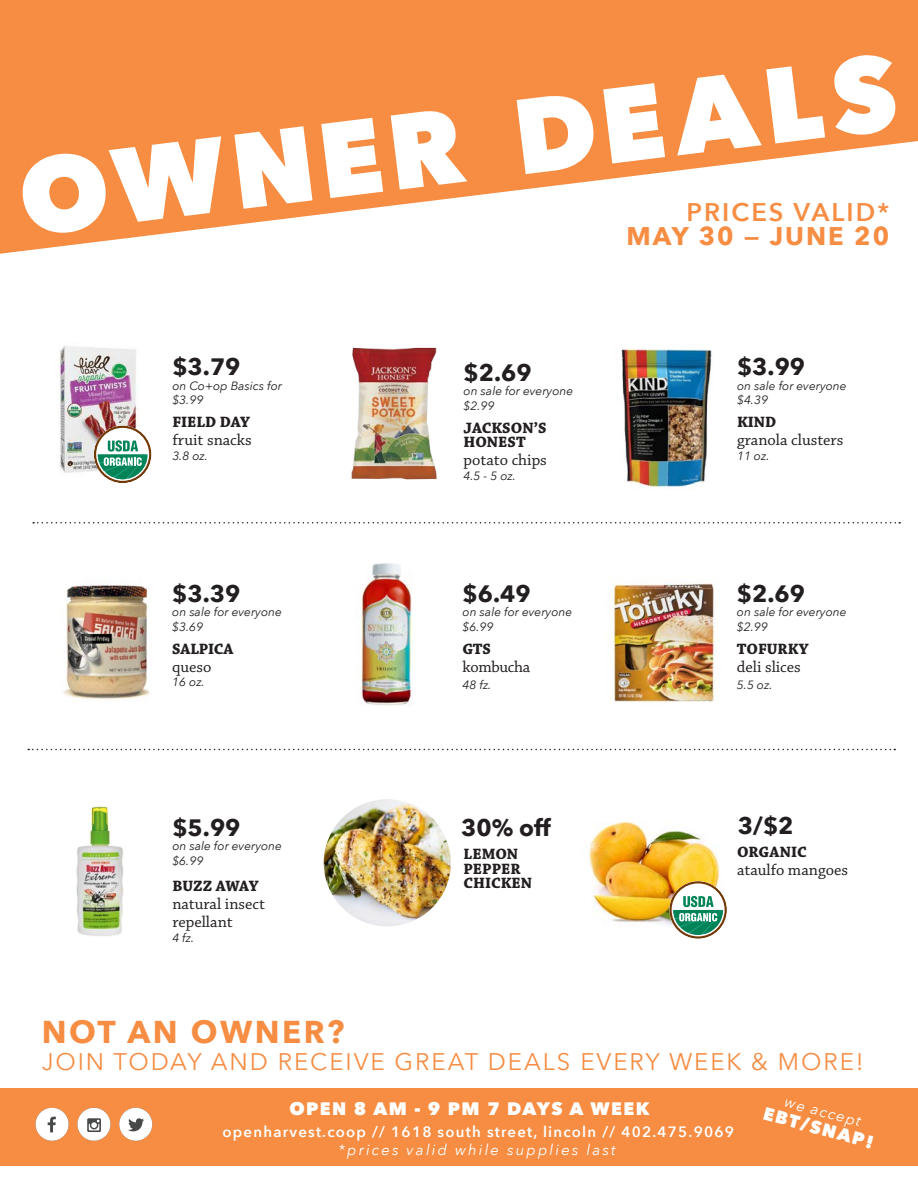
<style>
.page{position:relative;width:918px;height:1188px;background:#fff}
.page>*{position:absolute;margin:0;border:0;box-sizing:border-box;transform-origin:0 0}
.t1{font:800 105.45px "Avenir Next";color:#fff}
.t2{font:700 31.5px "Avenir Next";letter-spacing:.08em;color:#f68d43}
.t3{font:600 25.5px "Avenir Next";letter-spacing:.08em;color:#f68d43}
.t4{font:700 25.5px "Avenir Next";letter-spacing:.08em;color:#f68d43}
.t5{font:24px "Avenir Next";letter-spacing:.08em;color:#f68d43}
.t6{font:700 23.7px "Avenir Next";color:#231f20}
.t7{font:800 18px "Avenir Next";letter-spacing:.08em;color:#fff}
.t8{font:16.5px "Chaparral Pro";color:#231f20}
.t9{font:16.5px "Chaparral Pro";letter-spacing:-.02em;color:#231f20}
.t10{font:700 15.75px "Chaparral Pro";color:#231f20}
.t11{font:600 15px "Avenir Next";letter-spacing:.08em;color:#fff}
.t12{font:italic 15px "Avenir Next";letter-spacing:.14em;color:#fff}
.t13{font:italic 12px "Avenir Next";color:#231f20}
</style>
<div class="page">
<svg style="left:0;top:0;width:918px;height:254px;fill:#f68d43"></svg>
<div style="left:0;top:1088px;width:918px;height:78px;background:#f68d43"></div>
<svg style="left:36px;top:1108px;width:33px;height:33px"></svg>
<svg style="left:77px;top:1108px;width:33px;height:33px"></svg>
<svg style="left:119px;top:1108px;width:33px;height:33px"></svg>
<svg style="left:33px;top:522px;width:867px;height:2px"></svg>
<img style="left:588px;top:821px;width:139px;height:104px">
<svg style="left:28px;top:749px;width:867px;height:1px"></svg>
<img style="left:324px;top:799px;width:127px;height:127px;border-radius:64px">
<img style="left:361px;top:563px;width:51px;height:143px">
<img style="left:607px;top:583px;width:111px;height:119px">
<img style="left:621px;top:346px;width:91px;height:142px">
<img style="left:59px;top:346px;width:92px;height:127px">
<img style="left:63px;top:585px;width:87px;height:115px">
<svg style="left:669px;top:881px;width:58px;height:58px"></svg>
<div style="left:669px;top:881px;width:58px;height:58px;border:2px solid #723806;border-radius:50%"></div>
<svg style="left:673px;top:896px;width:50px;height:39px"></svg>
<img style="left:351px;top:347px;width:86px;height:133px">
<img style="left:76px;top:805px;width:48px;height:131px">
<svg style="left:94px;top:426px;width:57px;height:57px"></svg>
<div style="left:94px;top:426px;width:57px;height:57px;border:2px solid #723806;border-radius:50%"></div>
<svg style="left:98px;top:440px;width:50px;height:39px"></svg>
<p class="t1" style="left:12px;top:134px;width:885px;rotate:-7deg">OWNER DEALS</p>
<p class="t3" style="left:687px;top:190px;width:204px">PRICES VALID*</p>
<p class="t4" style="left:626px;top:214px;width:264px">MAY 30 — JUNE 20</p>
<p class="t6" style="left:172px;top:346px;width:70px">$3.79</p>
<p class="t13" style="left:172px;top:375px;width:111px">on Co+op Basics for</p>
<p class="t13" style="left:172px;top:390px;width:32px">$3.99</p>
<p class="t10" style="left:172px;top:413px;width:79px">FIELD DAY</p>
<p class="t8" style="left:172px;top:431px;width:81px">fruit snacks</p>
<p class="t13" style="left:172px;top:445px;width:37px">3.8 oz.</p>
<p class="t6" style="left:172px;top:573px;width:70px">$3.39</p>
<p class="t13" style="left:172px;top:602px;width:111px">on sale for everyone</p>
<p class="t13" style="left:172px;top:617px;width:32px">$3.69</p>
<p class="t10" style="left:172px;top:640px;width:63px">SALPICA</p>
<p class="t8" style="left:172px;top:658px;width:41px">queso</p>
<p class="t13" style="left:172px;top:672px;width:34px">16 oz.</p>
<p class="t6" style="left:172px;top:807px;width:70px">$5.99</p>
<p class="t13" style="left:172px;top:836px;width:111px">on sale for everyone</p>
<p class="t13" style="left:172px;top:850px;width:32px">$6.99</p>
<p class="t10" style="left:172px;top:877px;width:88px">BUZZ AWAY</p>
<p class="t8" style="left:172px;top:895px;width:94px">natural insect</p>
<p class="t8" style="left:172px;top:913px;width:62px">repellant</p>
<p class="t13" style="left:172px;top:927px;width:23px">4 fz.</p>
<p class="t6" style="left:464px;top:352px;width:70px">$2.69</p>
<p class="t13" style="left:464px;top:381px;width:111px">on sale for everyone</p>
<p class="t13" style="left:464px;top:395px;width:32px">$2.99</p>
<p class="t10" style="left:464px;top:419px;width:85px">JACKSON’S</p>
<p class="t10" style="left:464px;top:433px;width:64px">HONEST</p>
<p class="t8" style="left:464px;top:451px;width:85px">potato chips</p>
<p class="t13" style="left:464px;top:465px;width:54px">4.5 - 5 oz.</p>
<p class="t6" style="left:463px;top:573px;width:70px">$6.49</p>
<p class="t13" style="left:463px;top:602px;width:111px">on sale for everyone</p>
<p class="t13" style="left:463px;top:617px;width:32px">$6.99</p>
<p class="t10" style="left:463px;top:640px;width:30px">GTS</p>
<p class="t9" style="left:463px;top:658px;width:69px">kombucha</p>
<p class="t13" style="left:463px;top:675px;width:30px">48 fz.</p>
<p class="t6" style="left:461px;top:807px;width:91px">30% off</p>
<p class="t10" style="left:464px;top:845px;width:56px">LEMON</p>
<p class="t10" style="left:464px;top:859px;width:58px">PEPPER</p>
<p class="t10" style="left:464px;top:874px;width:70px">CHICKEN</p>
<p class="t6" style="left:737px;top:346px;width:70px">$3.99</p>
<p class="t13" style="left:737px;top:375px;width:111px">on sale for everyone</p>
<p class="t13" style="left:737px;top:390px;width:32px">$4.39</p>
<p class="t10" style="left:737px;top:413px;width:41px">KIND</p>
<p class="t8" style="left:737px;top:431px;width:108px">granola clusters</p>
<p class="t13" style="left:737px;top:445px;width:34px">11 oz.</p>
<p class="t6" style="left:737px;top:573px;width:70px">$2.69</p>
<p class="t13" style="left:737px;top:602px;width:111px">on sale for everyone</p>
<p class="t13" style="left:737px;top:617px;width:32px">$2.99</p>
<p class="t10" style="left:737px;top:640px;width:73px">TOFURKY</p>
<p class="t8" style="left:737px;top:658px;width:65px">deli slices</p>
<p class="t13" style="left:737px;top:675px;width:37px">5.5 oz.</p>
<p class="t6" style="left:738px;top:805px;width:57px">3/$2</p>
<p class="t10" style="left:737px;top:843px;width:71px">ORGANIC</p>
<p class="t8" style="left:737px;top:860px;width:113px">ataulfo mangoes</p>
<p class="t2" style="left:42px;top:1005px;width:304px">NOT AN OWNER?</p>
<p class="t5" style="left:42px;top:1042px;width:824px">JOIN TODAY AND RECEIVE GREAT DEALS EVERY WEEK &amp; MORE!</p>
<p class="t7" style="left:289px;top:1097px;width:362px">OPEN 8 AM - 9 PM 7 DAYS A WEEK</p>
<p class="t11" style="left:223px;top:1119px;width:513px">openharvest.coop // 1618 south street, lincoln // 402.475.9069</p>
<p class="t12" style="left:338px;top:1137px;width:279px">*prices valid while supplies last</p>
<p class="t12" style="left:789px;top:1089px;width:80px;rotate:15deg">we accept</p>
<p class="t7" style="left:767px;top:1102px;width:115px;rotate:15deg">EBT/SNAP!</p>
</div>
